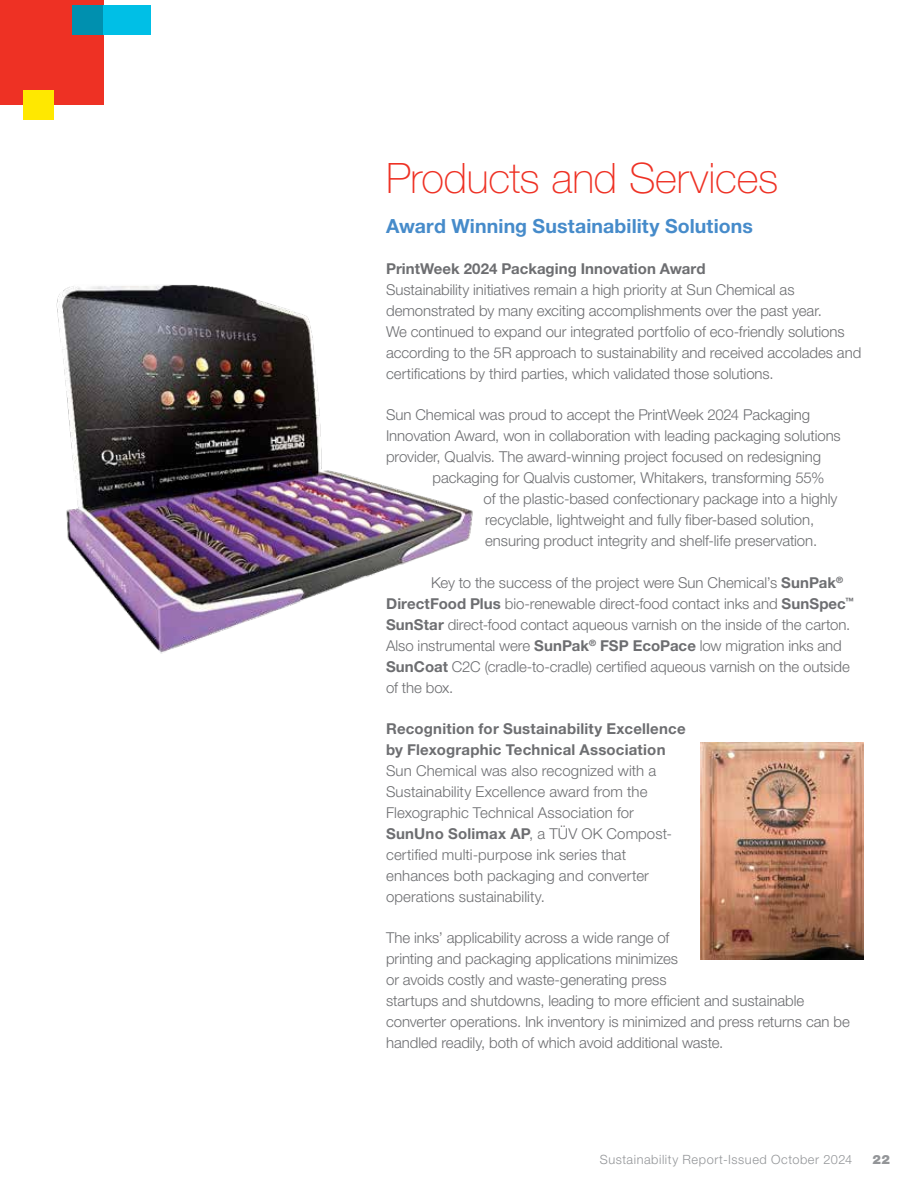
<style>
.page{position:relative;width:918px;height:1188px;background:#fff}
.page>*{position:absolute;margin:0;border:0;box-sizing:border-box;transform-origin:0 0}
.t1{font:100 42px "Helvetica Neue LT Pro";letter-spacing:-.01em;color:#ee3124}
.t2{font:700 19.5px "Helvetica Neue LT Pro";letter-spacing:.005em;color:#468bca}
.t3{font:300 15px/21px "Helvetica Neue LT Pro";letter-spacing:-.005em;color:#6d6e71}
.t4{font:700 15px/21px "Helvetica Neue LT Pro";letter-spacing:.01em;color:#6d6e71}
.t5{font:300 12.75px "Helvetica Neue LT Pro";letter-spacing:.045em;color:#939598}
.t6{font:900 12.75px "Helvetica Neue LT Std";color:#939598}
.s1{font-weight:700}
</style>
<div class="page">
<div style="left:0;top:0;width:103px;height:105px;background:#ee3124"></div>
<div style="left:24px;top:90px;width:30px;height:30px;background:#ffe800"></div>
<div style="left:103px;top:5px;width:48px;height:30px;background:#00bfe6"></div>
<div style="left:73px;top:5px;width:30px;height:30px;background:#0090af"></div>
<img style="left:56px;top:285px;width:417px;height:369px">
<img style="left:701px;top:742px;width:163px;height:218px">
<h1 class="t1" style="left:386px;top:153px;width:394px">Products and Services</h1>
<h2 class="t2" style="left:386px;top:214px;width:368px">Award Winning Sustainability Solutions</h2>
<p class="t4" style="left:386px;top:258px;width:321px">PrintWeek 2024 Packaging Innovation Award</p>
<p class="t3" style="left:386px;top:279px;width:477px">Sustainability initiatives remain a high priority at Sun Chemical as demonstrated by many exciting accomplishments over the past year.<br>We continued to expand our integrated portfolio of eco-friendly solutions according to the 5R approach to sustainability and received accolades and certifications by third parties, which validated those solutions.</p>
<p class="t3" style="left:386px;top:404px;width:456px">Sun Chemical was proud to accept the PrintWeek 2024 Packaging<br>Innovation Award, won in collaboration with leading packaging solutions provider, Qualvis. The award-winning project focused on redesigning</p>
<p class="t3" style="left:484px;top:467px;width:355px;text-indent:-51px">packaging for Qualvis customer, Whitakers, transforming 55% of the plastic-based confectionary package into a highly recyclable, lightweight and fully fiber-based solution, ensuring product integrity and shelf-life preservation.</p>
<p class="t3" style="left:386px;top:571px;width:469px;text-indent:45px">Key to the success of the project were Sun Chemical’s <span class="s1">SunPak</span><sup>® </sup><span class="s1">DirectFood Plus</span> bio-renewable direct-food contact inks and <span class="s1">SunSpec</span><sup>™ </sup><span class="s1">SunStar</span> direct-food contact aqueous varnish on the inside of the carton.<br>Also instrumental were <span class="s1">SunPak</span><sup>®</sup> <span class="s1">FSP EcoPace</span> low migration inks and <span class="s1">SunCoat</span> C2C (cradle-to-cradle) certified aqueous varnish on the outside of the box.</p>
<p class="t4" style="left:386px;top:718px;width:301px">Recognition for Sustainability Excellence by Flexographic Technical Association</p>
<p class="t3" style="left:386px;top:760px;width:288px">Sun Chemical was also recognized with a Sustainability Excellence award from the Flexographic Technical Association for <span class="s1">SunUno Solimax AP</span>, a TÜV OK Compost&shy;certified multi-purpose ink series that enhances both packaging and converter operations sustainability.</p>
<p class="t3" style="left:386px;top:927px;width:465px">The inks’ applicability across a wide range of<br>printing and packaging applications minimizes<br>or avoids costly and waste-generating press<br>startups and shutdowns, leading to more efficient and sustainable converter operations. Ink inventory is minimized and press returns can be handled readily, both of which avoid additional waste.</p>
<p class="t5" style="left:600px;top:1151px;width:254px">Sustainability Report-Issued October 2024</p>
<p class="t6" style="left:872px;top:1152px;width:19px">22</p>
</div>
